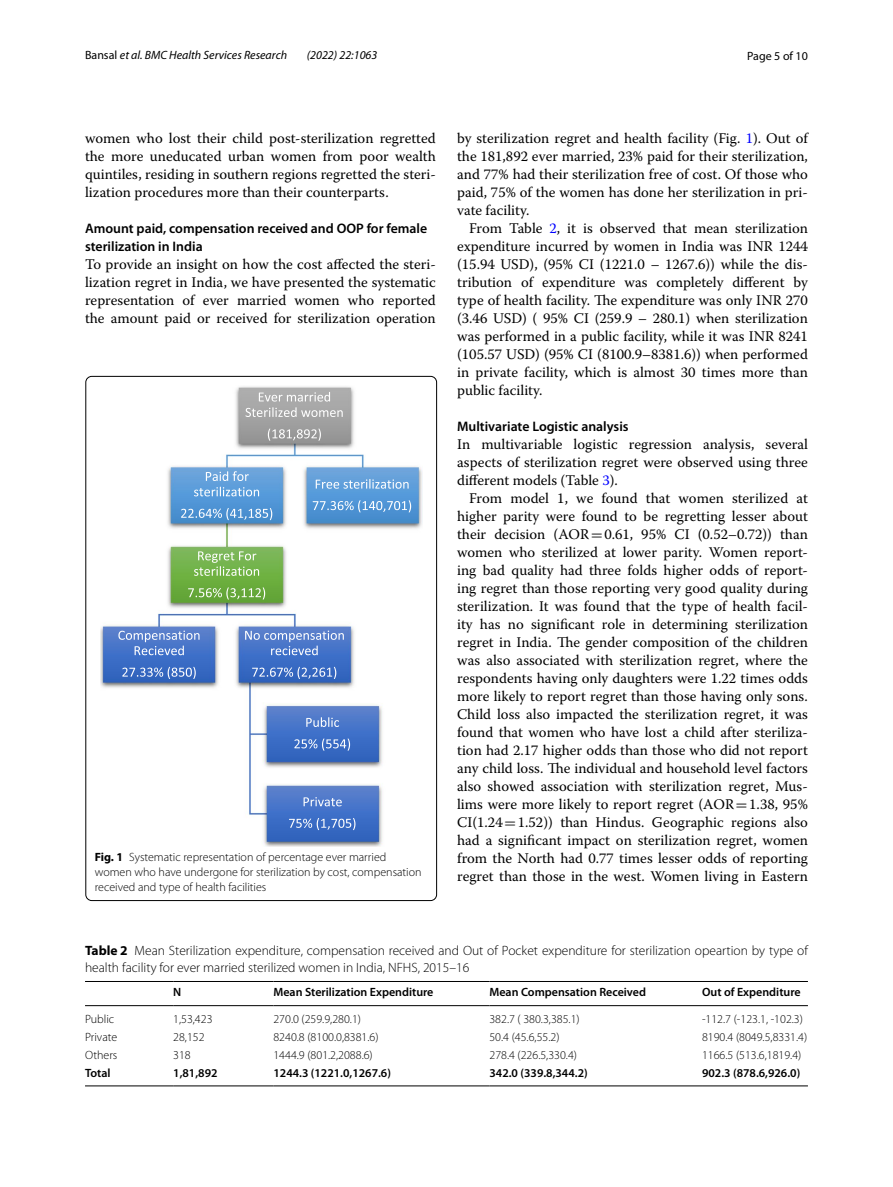
<style>
.page{position:relative;width:893px;height:1187px;background:#fff}
.page>*{position:absolute;margin:0;border:0;box-sizing:border-box;transform-origin:0 0}
.t1{font:14.7px/18px "Warnock Pro";color:#000;text-align:justify}
.t2{font:600 13.8px/18px "Myriad Pro";color:#000}
.t3{font:300 13.5px/16.5px "Myriad Pro";color:#000}
.t4{font:300 12px/15px "Myriad Pro";color:#000}
.t5{font:600 12px "Myriad Pro";color:#000}
.t6{font:italic 12px "Myriad Pro";color:#000}
.t7{font:12px "Myriad Pro";color:#000}
.s1{font-style:normal}
.s2{font-weight:700}
.s3{color:#00f}
.s4{font-family:"MTSY"}
</style>
<div class="page">
<img style="left:100px;top:386px;width:322px;height:460px">
<svg style="left:259px;top:392px;width:71px;height:9px"></svg>
<svg style="left:245px;top:407px;width:98px;height:10px"></svg>
<svg style="left:268px;top:428px;width:53px;height:12px"></svg>
<svg style="left:194px;top:471px;width:65px;height:25px;background:#7cafe0"></svg>
<svg style="left:181px;top:508px;width:91px;height:12px"></svg>
<svg style="left:194px;top:551px;width:65px;height:25px;background:#91c372"></svg>
<svg style="left:188px;top:587px;width:77px;height:12px"></svg>
<svg style="left:118px;top:630px;width:82px;height:25px;background:#6b8ed2"></svg>
<svg style="left:122px;top:666px;width:74px;height:13px"></svg>
<svg style="left:245px;top:630px;width:99px;height:25px;background:#678cd1"></svg>
<svg style="left:252px;top:666px;width:84px;height:13px"></svg>
<svg style="left:306px;top:717px;width:33px;height:10px"></svg>
<svg style="left:294px;top:738px;width:56px;height:12px"></svg>
<svg style="left:304px;top:797px;width:38px;height:9px"></svg>
<svg style="left:289px;top:818px;width:66px;height:12px"></svg>
<svg style="left:316px;top:479px;width:93px;height:9px"></svg>
<svg style="left:313px;top:500px;width:98px;height:12px"></svg>
<hr style="left:85px;top:981px;width:88px;height:1px;background:#000">
<hr style="left:85px;top:1005px;width:88px;height:1px;background:#000">
<hr style="left:173px;top:981px;width:100px;height:1px;background:#000">
<hr style="left:173px;top:1005px;width:100px;height:1px;background:#000">
<hr style="left:273px;top:981px;width:216px;height:1px;background:#000">
<hr style="left:273px;top:1005px;width:216px;height:1px;background:#000">
<hr style="left:489px;top:981px;width:213px;height:1px;background:#000">
<hr style="left:489px;top:1005px;width:213px;height:1px;background:#000">
<hr style="left:702px;top:981px;width:106px;height:1px;background:#000">
<hr style="left:702px;top:1005px;width:106px;height:1px;background:#000">
<hr style="left:85px;top:1085px;width:88px;height:1px;background:#000">
<hr style="left:173px;top:1085px;width:100px;height:1px;background:#000">
<hr style="left:273px;top:1085px;width:216px;height:1px;background:#000">
<hr style="left:489px;top:1085px;width:213px;height:1px;background:#000">
<hr style="left:702px;top:1085px;width:106px;height:1px;background:#000">
<p class="t6" style="left:85px;top:48px;width:204px"><span class="s1">Bansal</span> et al. BMC Health Services Research</p>
<p class="t6" style="left:307px;top:48px;width:72px">(2022) 22:1063</p>
<p class="t7" style="left:747px;top:48px;width:62px">Page 5 of 10</p>
<p class="t1" style="left:85px;top:128px;width:352px">women who lost their child post-sterilization regretted the more uneducated urban women from poor wealth quintiles, residing in southern regions regretted the steri&shy;lization procedures more than their counterparts.</p>
<p class="t2" style="left:85px;top:219px;width:344px">Amount paid, compensation received and OOP for female sterilization in India</p>
<p class="t1" style="left:85px;top:254px;width:352px">To provide an insight on how the cost affected the steri&shy;lization regret in India, we have presented the systematic representation of ever married women who reported the amount paid or received for sterilization operation</p>
<p class="t4" style="left:95px;top:850px;width:328px"><span class="s2">Fig. 1</span> Systematic representation of percentage ever married women who have undergone for sterilization by cost, compensation received and type of health facilities</p>
<p class="t1" style="left:457px;top:128px;width:352px">by sterilization regret and health facility (Fig. <span class="s3">1</span>). Out of the 181,892 ever married, 23% paid for their sterilization, and 77% had their sterilization free of cost. Of those who paid, 75% of the women has done her sterilization in pri&shy;vate facility.</p>
<p class="t1" style="left:457px;top:218px;width:352px;text-indent:12px">From Table <span class="s3">2</span>, it is observed that mean sterilization expenditure incurred by women in India was INR 1244 (15.94 USD), (95% CI (1221.0 – 1267.6)) while the dis&shy;tribution of expenditure was completely different by type of health facility. The expenditure was only INR 270 (3.46 USD) ( 95% CI (259.9 – 280.1) when sterilization was performed in a public facility, while it was INR 8241 (105.57 USD) (95% CI (8100.9–8381.6)) when performed in private facility, which is almost 30 times more than public facility.</p>
<p class="t2" style="left:457px;top:417px;width:173px">Multivariate Logistic analysis</p>
<p class="t1" style="left:457px;top:434px;width:352px">In multivariable logistic regression analysis, several aspects of sterilization regret were observed using three different models (Table <span class="s3">3</span>).</p>
<p class="t1" style="left:457px;top:488px;width:352px;text-indent:12px">From model 1, we found that women sterilized at higher parity were found to be regretting lesser about their decision (AOR<span class="s4">=</span>0.61, 95% CI (0.52–0.72)) than women who sterilized at lower parity. Women report&shy;ing bad quality had three folds higher odds of report&shy;ing regret than those reporting very good quality during sterilization. It was found that the type of health facil&shy;ity has no significant role in determining sterilization regret in India. The gender composition of the children was also associated with sterilization regret, where the respondents having only daughters were 1.22 times odds more likely to report regret than those having only sons.<br>Child loss also impacted the sterilization regret, it was found that women who have lost a child after steriliza&shy;tion had 2.17 higher odds than those who did not report any child loss. The individual and household level factors also showed association with sterilization regret, Mus&shy;lims were more likely to report regret (AOR<span class="s4">=</span>1.38, 95% CI(1.24<span class="s4">=</span>1.52)) than Hindus. Geographic regions also had a significant impact on sterilization regret, women from the North had 0.77 times lesser odds of reporting regret than those in the west. Women living in Eastern</p>
<p class="t3" style="left:85px;top:942px;width:724px"><span class="s2">Table 2</span> Mean Sterilization expenditure, compensation received and Out of Pocket expenditure for sterilization opeartion by type of health facility for ever married sterilized women in India, NFHS, 2015–16</p>
<p class="t5" style="left:173px;top:984px;width:10px">N</p>
<p class="t5" style="left:273px;top:984px;width:162px">Mean Sterilization Expenditure</p>
<p class="t5" style="left:489px;top:984px;width:158px">Mean Compensation Received</p>
<p class="t5" style="left:702px;top:984px;width:100px">Out of Expenditure</p>
<p class="t4" style="left:85px;top:1011px;width:31px">Public</p>
<p class="t4" style="left:173px;top:1011px;width:41px">1,53,423</p>
<p class="t4" style="left:273px;top:1011px;width:89px">270.0 (259.9,280.1)</p>
<p class="t4" style="left:489px;top:1011px;width:92px">382.7 ( 380.3,385.1)</p>
<p class="t4" style="left:702px;top:1011px;width:102px">-112.7 (-123.1, -102.3)</p>
<p class="t4" style="left:85px;top:1029px;width:34px">Private</p>
<p class="t4" style="left:173px;top:1029px;width:33px">28,152</p>
<p class="t4" style="left:273px;top:1029px;width:107px">8240.8 (8100.0,8381.6)</p>
<p class="t4" style="left:489px;top:1029px;width:72px">50.4 (45.6,55.2)</p>
<p class="t4" style="left:702px;top:1029px;width:107px">8190.4 (8049.5,8331.4)</p>
<p class="t4" style="left:85px;top:1047px;width:34px">Others</p>
<p class="t4" style="left:173px;top:1047px;width:19px">318</p>
<p class="t4" style="left:273px;top:1047px;width:101px">1444.9 (801.2,2088.6)</p>
<p class="t4" style="left:489px;top:1047px;width:89px">278.4 (226.5,330.4)</p>
<p class="t4" style="left:702px;top:1047px;width:101px">1166.5 (513.6,1819.4)</p>
<p class="t5" style="left:85px;top:1065px;width:27px">Total</p>
<p class="t5" style="left:173px;top:1065px;width:46px">1,81,892</p>
<p class="t5" style="left:273px;top:1065px;width:119px">1244.3 (1221.0,1267.6)</p>
<p class="t5" style="left:489px;top:1065px;width:100px">342.0 (339.8,344.2)</p>
<p class="t5" style="left:702px;top:1065px;width:100px">902.3 (878.6,926.0)</p>
</div>
